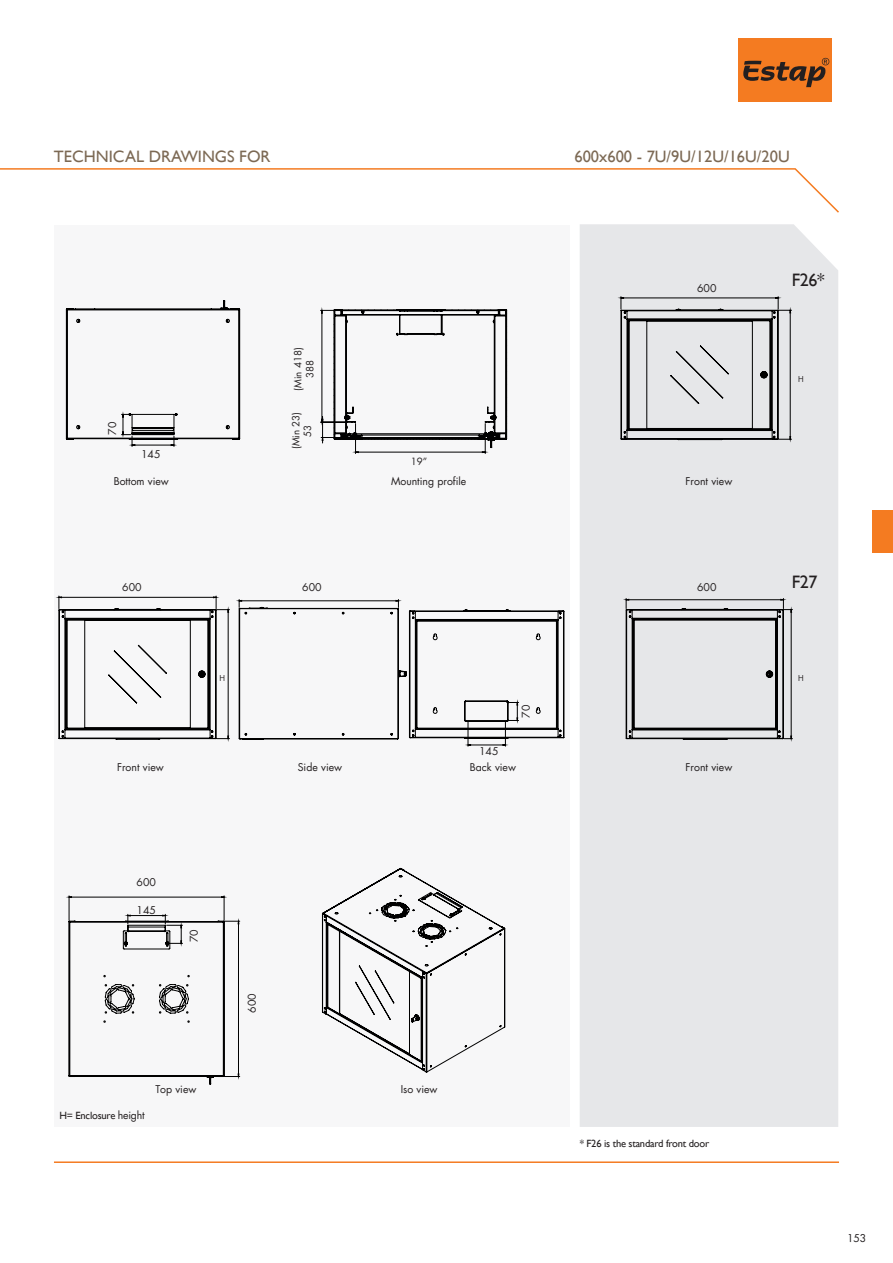
<style>
.page{position:relative;width:893px;height:1263px;background:#fff}
.page>*{position:absolute;margin:0;border:0;box-sizing:border-box;transform-origin:0 0}
.t1{font:18px "Gill Sans";letter-spacing:-.02em;color:#231f20}
.t2{font:16.5px "Gill Sans";color:#7c6954}
.t3{font:10.5px "Futura";color:#231f20}
.t4{font:10.5px "Gill Sans";letter-spacing:-.02em;color:#231f20}
.t5{font:9.75px/11.7px "Futura";color:#231f20;text-align:center}
.t6{font:7.8px "Futura";color:#231f20}
.s1{font-family:"Futura"}
</style>
<div class="page">
<div style="left:738px;top:39px;width:93px;height:63px;background:#f47b21"></div>
<svg style="left:743px;top:58px;width:86px;height:29px"></svg>
<div style="left:872px;top:510px;width:21px;height:43px;background:#f47b21"></div>
<svg style="left:0;top:168px;width:839px;height:45px"></svg>
<hr style="left:54px;top:1161px;width:785px;height:2px;background:#f47b21">
<div style="left:54px;top:225px;width:516px;height:901px;background:#f7f7f8"></div>
<div style="left:580px;top:224px;width:258px;height:903px;background:#e6e7e9"></div>
<svg style="left:66px;top:300px;width:174px;height:146px"></svg>
<hr style="left:355px;top:423px;width:1px;height:31px;background:#000">
<hr style="left:485px;top:423px;width:1px;height:31px;background:#000">
<svg style="left:320px;top:309px;width:187px;height:144px"></svg>
<svg style="left:621px;top:297px;width:170px;height:143px;background:#c5c6c7"></svg>
<svg style="left:322px;top:868px;width:183px;height:204px"></svg>
<svg style="left:626px;top:598px;width:166px;height:141px;background:#cacbcc"></svg>
<svg style="left:69px;top:896px;width:171px;height:188px"></svg>
<svg style="left:59px;top:596px;width:170px;height:143px"></svg>
<svg style="left:239px;top:599px;width:325px;height:147px"></svg>
<h2 class="t2" style="left:54px;top:149px;width:218px">TECHNICAL DRAWINGS FOR</h2>
<h2 class="t2" style="left:574px;top:149px;width:217px">600x600 - 7U/9U/12U/16U/20U</h2>
<p class="t3" style="left:107px;top:435px;width:14px;rotate:-90deg">70</p>
<p class="t3" style="left:141px;top:449px;width:21px">145</p>
<p class="t5" style="left:293px;top:391px;width:45px;rotate:-90deg">(Min 418)<br>388</p>
<p class="t5" style="left:291px;top:449px;width:39px;rotate:-90deg">(Min 23)<br>53</p>
<p class="t5" style="left:411px;top:456px;width:18px">19”</p>
<p class="t3" style="left:114px;top:476px;width:57px">Bottom view</p>
<p class="t3" style="left:391px;top:476px;width:77px">Mounting profile</p>
<p class="t3" style="left:122px;top:582px;width:21px">600</p>
<p class="t3" style="left:302px;top:582px;width:21px">600</p>
<p class="t6" style="left:220px;top:675px;width:7px">H</p>
<p class="t3" style="left:479px;top:746px;width:21px">145</p>
<p class="t3" style="left:521px;top:718px;width:14px;rotate:-90deg">70</p>
<p class="t3" style="left:697px;top:283px;width:21px">600</p>
<p class="t3" style="left:685px;top:476px;width:48px">Front view</p>
<p class="t3" style="left:697px;top:582px;width:21px">600</p>
<p class="t3" style="left:298px;top:762px;width:46px">Side view</p>
<p class="t3" style="left:470px;top:762px;width:48px">Back view</p>
<p class="t3" style="left:117px;top:762px;width:48px">Front view</p>
<p class="t3" style="left:685px;top:762px;width:48px">Front view</p>
<p class="t3" style="left:137px;top:877px;width:21px">600</p>
<p class="t3" style="left:137px;top:905px;width:21px">145</p>
<p class="t3" style="left:189px;top:942px;width:14px;rotate:-90deg">70</p>
<p class="t3" style="left:247px;top:1012px;width:21px;rotate:-90deg">600</p>
<p class="t4" style="left:59px;top:1111px;width:87px">H= Enclosure <span class="s1">height</span></p>
<p class="t3" style="left:155px;top:1084px;width:43px">Top view</p>
<p class="t3" style="left:401px;top:1084px;width:38px">Iso view</p>
<p class="t4" style="left:580px;top:1139px;width:131px">* F26 is the standard front door</p>
<h1 class="t1" style="left:792px;top:273px;width:34px">F26*</h1>
<p class="t6" style="left:798px;top:375px;width:7px">H</p>
<h1 class="t1" style="left:792px;top:575px;width:27px">F27</h1>
<p class="t6" style="left:798px;top:675px;width:7px">H</p>
<p class="t3" style="left:847px;top:1233px;width:21px">153</p>
</div>
